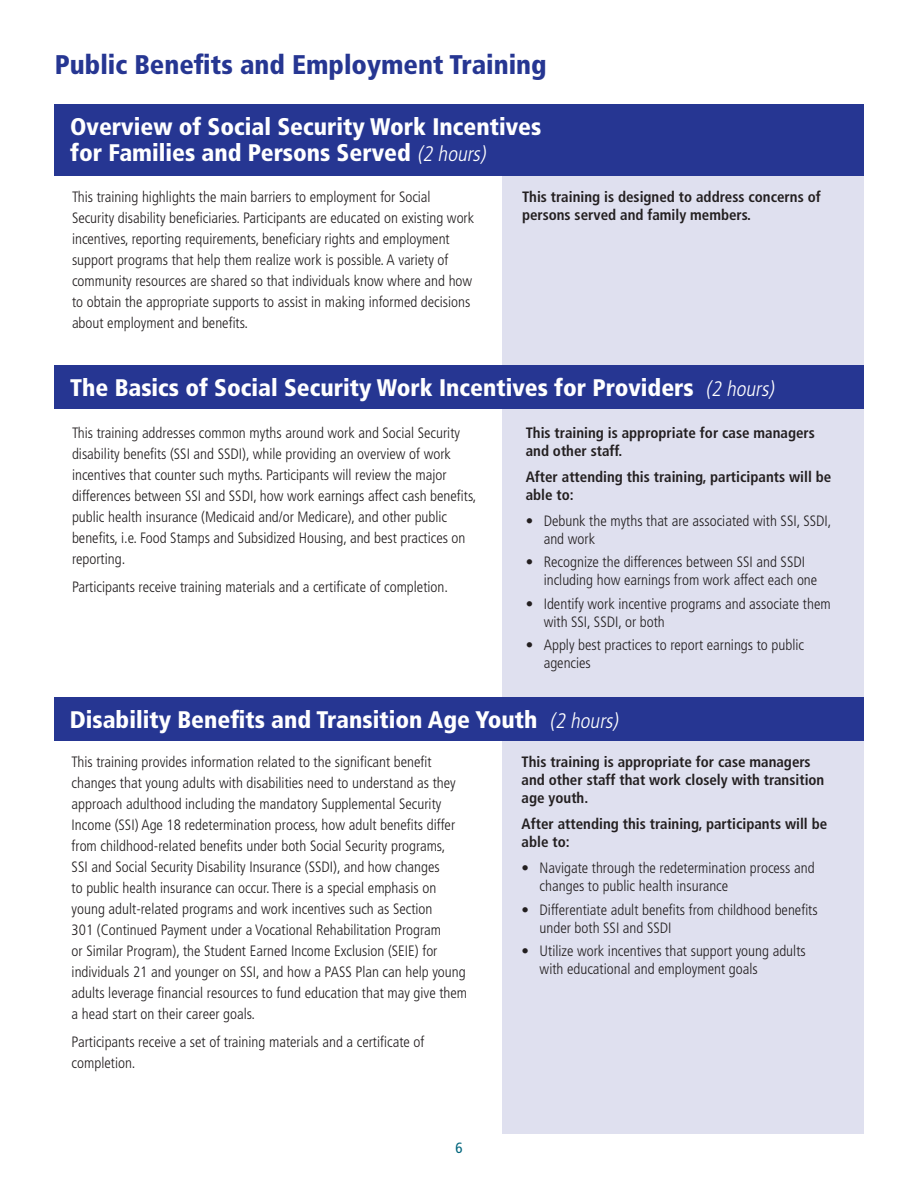
<style>
.page{position:relative;width:918px;height:1188px;background:#fff}
.page>*{position:absolute;margin:0;border:0;box-sizing:border-box;transform-origin:0 0}
.Body_Copy{font:900 condensed 27px "Frutiger LT Std";color:#263692}
.t1{font:900 condensed 24px/25.5px "Frutiger LT Std";color:#fff}
.Body_Copy-2{font:300 condensed 15px/21px "Frutiger LT Std";color:#231f20}
.Body_Bullet_Copy{font:700 condensed 15px/18px "Frutiger LT Std";color:#231f20}
.Bar_Subheads{font:condensed 14.85px "Frutiger LT Std";color:#00657c}
.s1{font-weight:300;font-style:italic;font-size:21px}
</style>
<div class="page">
<div style="left:502px;top:106px;width:362px;height:1028px;background:#dfe0ef"></div>
<div style="left:54px;top:698px;width:810px;height:43px;background:#263692"></div>
<div style="left:54px;top:104px;width:810px;height:71px;background:#263692"></div>
<div style="left:54px;top:365px;width:810px;height:43px;background:#263692"></div>
<p class="Body_Copy" style="left:55px;top:49px;width:493px">Public Benefits and Employment Training</p>
<p class="t1" style="left:70px;top:114px;width:473px">Overview of Social Security Work Incentives for Families and Persons Served <span class="s1">(2 hours)</span></p>
<p class="Body_Bullet_Copy" style="left:522px;top:188px;width:300px">This training is designed to address concerns of persons served and family members.</p>
<p class="Body_Copy-2" style="left:72px;top:187px;width:404px">This training highlights the main barriers to employment for Social Security disability beneficiaries. Participants are educated on existing work incentives, reporting requirements, beneficiary rights and employment support programs that help them realize work is possible. A variety of community resources are shared so that individuals know where and how to obtain the appropriate supports to assist in making informed decisions about employment and benefits.</p>
<p class="t1" style="left:70px;top:375px;width:710px">The Basics of Social Security Work Incentives for Providers <span class="s1">(2 hours)</span></p>
<p class="Body_Copy-2" style="left:72px;top:422px;width:406px">This training addresses common myths around work and Social Security disability benefits (SSI and SSDI), while providing an overview of work incentives that counter such myths. Participants will review the major differences between SSI and SSDI, how work earnings affect cash benefits, public health insurance (Medicaid and/or Medicare), and other public benefits, i.e. Food Stamps and Subsidized Housing, and best practices on reporting.</p>
<p class="Body_Copy-2" style="left:72px;top:576px;width:378px">Participants receive training materials and a certificate of completion.</p>
<p class="Body_Bullet_Copy" style="left:526px;top:424px;width:291px">This training is appropriate for case managers and other staff.</p>
<p class="Body_Bullet_Copy" style="left:526px;top:468px;width:307px">After attending this training, participants will be able to:</p>
<p class="Body_Copy-2" style="left:544px;top:512px;width:289px;line-height:18px;text-indent:-18px">• Debunk the myths that are associated with SSI, SSDI, and work</p>
<p class="Body_Copy-2" style="left:544px;top:553px;width:275px;line-height:18px;text-indent:-18px">• Recognize the differences between SSI and SSDI including how earnings from work affect each one</p>
<p class="Body_Copy-2" style="left:544px;top:595px;width:288px;line-height:18px;text-indent:-18px">• Identify work incentive programs and associate them with SSI, SSDI, or both</p>
<p class="Body_Copy-2" style="left:544px;top:636px;width:262px;line-height:18px;text-indent:-18px">• Apply best practices to report earnings to public agencies</p>
<p class="t1" style="left:70px;top:707px;width:554px">Disability Benefits and Transition Age Youth <span class="s1">(2 hours)</span></p>
<p class="Body_Copy-2" style="left:72px;top:752px;width:397px">This training provides information related to the significant benefit changes that young adults with disabilities need to understand as they approach adulthood including the mandatory Supplemental Security Income (SSI) Age 18 redetermination process, how adult benefits differ from childhood-related benefits under both Social Security programs,<br>SSI and Social Security Disability Insurance (SSDI), and how changes<br>to public health insurance can occur. There is a special emphasis on young adult-related programs and work incentives such as Section<br>301 (Continued Payment under a Vocational Rehabilitation Program<br>or Similar Program), the Student Earned Income Exclusion (SEIE) for individuals 21 and younger on SSI, and how a PASS Plan can help young adults leverage financial resources to fund education that may give them a head start on their career goals.</p>
<p class="Body_Copy-2" style="left:72px;top:1032px;width:354px">Participants receive a set of training materials and a certificate of completion.</p>
<p class="Body_Bullet_Copy" style="left:522px;top:753px;width:304px">This training is appropriate for case managers and other staff that work closely with transition age youth.</p>
<p class="Body_Bullet_Copy" style="left:522px;top:815px;width:307px">After attending this training, participants will be able to:</p>
<p class="Body_Copy-2" style="left:540px;top:859px;width:277px;line-height:18px;text-indent:-18px">• Navigate through the redetermination process and changes to public health insurance</p>
<p class="Body_Copy-2" style="left:540px;top:901px;width:280px;line-height:18px;text-indent:-18px">• Differentiate adult benefits from childhood benefits under both SSI and SSDI</p>
<p class="Body_Copy-2" style="left:540px;top:942px;width:268px;line-height:18px;text-indent:-18px">• Utilize work incentives that support young adults with educational and employment goals</p>
<p class="Bar_Subheads" style="left:455px;top:1139px;width:9px">6</p>
</div>
